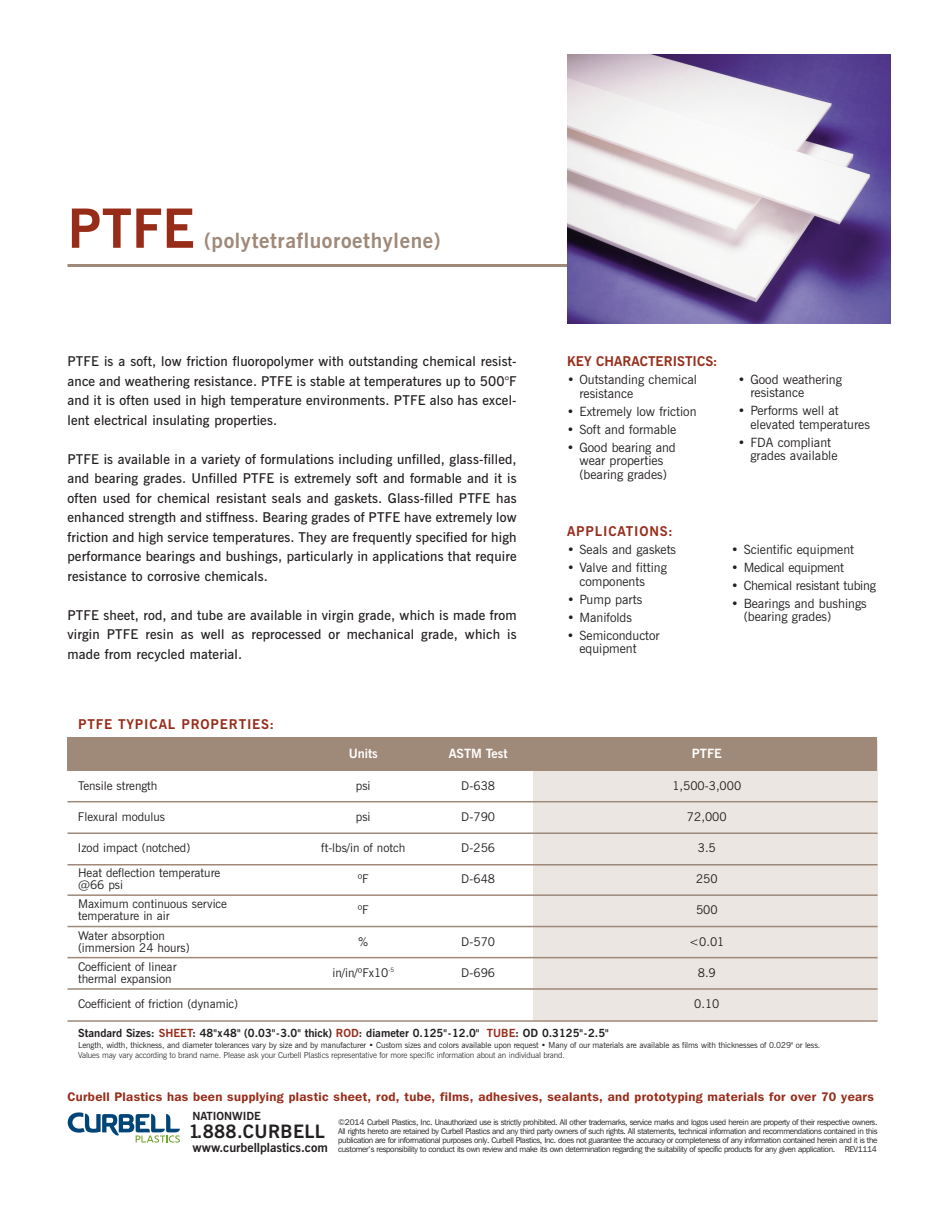
<style>
.page{position:relative;width:945px;height:1215px;background:#fff}
.page>*{position:absolute;margin:0;border:0;box-sizing:border-box;transform-origin:0 0}
.t1{font:700 54px "News Gothic BT";color:#972c19}
.t2{font:700 21px "News Gothic BT";letter-spacing:.03em;color:#9f8979}
.t3{font:700 18.45px "News Gothic BT";letter-spacing:.015em;color:#231f20}
.t4{font:600 13.5px/19.5px "News Gothic BT";letter-spacing:.01em;color:#231f20;text-align:justify}
.t5{font:700 13.5px "News Gothic BT";letter-spacing:.06em;color:#972c19}
.t6{font:700 13.5px "News Gothic BT";color:#972c19}
.t7{font:12.75px/13.5px "News Gothic BT";color:#231f20}
.t8{font:12.75px "News Gothic BT";letter-spacing:-.02em;color:#231f20}
.t9{font:700 12.75px "News Gothic BT";color:#fff}
.t10{font:700 12.6px "News Gothic BT";color:#231f20}
.t11{font:600 12.3px "Franklin Gothic IT Cby BT";letter-spacing:.025em;color:#972c19}
.t12{font:12px/12px "News Gothic BT";color:#231f20}
.t13{font:700 11.25px "News Gothic BT";color:#231f20}
.t14{font:8.25px/9px "Franklin Gothic IT Cby BT";letter-spacing:-.035em;color:#231f20;text-align:justify}
.t15{font:8.25px "News Gothic BT";letter-spacing:-.01em;color:#231f20}
.t16{font:300 8.25px "News Gothic BT";letter-spacing:-.02em;color:#231f20}
.s1{color:#972c19}
</style>
<div class="page">
<hr style="left:68px;top:264px;width:810px;height:3px;background:#9f8979">
<img style="left:567px;top:54px;width:324px;height:270px">
<div style="left:533px;top:740px;width:345px;height:281px;background:#ece6e2"></div>
<div style="left:68px;top:738px;width:810px;height:33px;background:#9f8979"></div>
<hr style="left:68px;top:801px;width:810px;height:1px;background:#9f8979">
<hr style="left:68px;top:832px;width:810px;height:2px;background:#9f8979">
<hr style="left:68px;top:864px;width:810px;height:2px;background:#9f8979">
<hr style="left:68px;top:926px;width:810px;height:1px;background:#9f8979">
<hr style="left:68px;top:957px;width:810px;height:1px;background:#9f8979">
<hr style="left:68px;top:988px;width:810px;height:2px;background:#9f8979">
<hr style="left:68px;top:894px;width:810px;height:2px;background:#9f8979">
<hr style="left:68px;top:1020px;width:810px;height:2px;background:#9f8979">
<svg style="left:68px;top:1112px;width:112px;height:31px"></svg>
<h1 class="t1" style="left:68px;top:209px;width:129px">PTFE</h1>
<h2 class="t2" style="left:204px;top:233px;width:238px">(polytetrafluoroethylene)</h2>
<p class="t4" style="left:67px;top:353px;width:451px">PTFE is a soft, low friction fluoropolymer with outstanding chemical resist&shy;ance and weathering resistance. PTFE is stable at temperatures up to 500°F and it is often used in high temperature environments. PTFE also has excel&shy;lent electrical insulating properties.</p>
<p class="t4" style="left:67px;top:450px;width:451px">PTFE is available in a variety of formulations including unfilled, glass-filled, and bearing grades. Unfilled PTFE is extremely soft and formable and it is often used for chemical resistant seals and gaskets. Glass-filled PTFE has enhanced strength and stiffness. Bearing grades of PTFE have extremely low friction and high service temperatures. They are frequently specified for high performance bearings and bushings, particularly in applications that require resistance to corrosive chemicals.</p>
<p class="t4" style="left:67px;top:606px;width:451px">PTFE sheet, rod, and tube are available in virgin grade, which is made from virgin PTFE resin as well as reprocessed or mechanical grade, which is made from recycled material.</p>
<p class="t6" style="left:567px;top:356px;width:152px">KEY CHARACTERISTICS:</p>
<p class="t7" style="left:579px;top:374px;width:119px;text-indent:-12px">• Outstanding chemical resistance</p>
<p class="t7" style="left:567px;top:406px;width:131px">• Extremely low friction</p>
<p class="t7" style="left:567px;top:424px;width:111px">• Soft and formable</p>
<p class="t7" style="left:567px;top:442px;width:110px;text-align:center">• Good bearing and wear properties (bearing grades)</p>
<p class="t7" style="left:750px;top:374px;width:93px;text-indent:-12px">• Good weathering resistance</p>
<p class="t7" style="left:750px;top:405px;width:121px;text-indent:-12px">• Performs well at elevated temperatures</p>
<p class="t7" style="left:750px;top:437px;width:89px;text-indent:-12px">• FDA compliant grades available</p>
<p class="t5" style="left:567px;top:526px;width:107px">APPLICATIONS:</p>
<p class="t7" style="left:567px;top:544px;width:111px">• Seals and gaskets</p>
<p class="t7" style="left:579px;top:562px;width:89px;text-indent:-12px">• Valve and fitting components</p>
<p class="t7" style="left:567px;top:594px;width:77px">• Pump parts</p>
<p class="t7" style="left:567px;top:612px;width:67px">• Manifolds</p>
<p class="t7" style="left:579px;top:630px;width:82px;text-indent:-12px">• Semiconductor equipment</p>
<p class="t7" style="left:731px;top:544px;width:124px">• Scientific equipment</p>
<p class="t8" style="left:731px;top:563px;width:114px">• Medical equipment</p>
<p class="t8" style="left:731px;top:581px;width:146px">• Chemical resistant tubing</p>
<p class="t7" style="left:744px;top:598px;width:125px;text-indent:-12px">• Bearings and bushings (bearing grades)</p>
<p class="t5" style="left:78px;top:719px;width:198px">PTFE TYPICAL PROPERTIES:</p>
<p class="t9" style="left:349px;top:749px;width:31px">Units</p>
<p class="t9" style="left:449px;top:749px;width:60px">ASTM Test</p>
<p class="t9" style="left:692px;top:749px;width:32px">PTFE</p>
<p class="t12" style="left:78px;top:780px;width:81px">Tensile strength</p>
<p class="t12" style="left:356px;top:780px;width:16px">psi</p>
<p class="t12" style="left:461px;top:780px;width:35px">D-638</p>
<p class="t12" style="left:672px;top:780px;width:70px">1,500-3,000</p>
<p class="t12" style="left:78px;top:812px;width:89px">Flexural modulus</p>
<p class="t12" style="left:356px;top:812px;width:16px">psi</p>
<p class="t12" style="left:461px;top:812px;width:35px">D-790</p>
<p class="t12" style="left:687px;top:812px;width:41px">72,000</p>
<p class="t12" style="left:78px;top:843px;width:114px">Izod impact (notched)</p>
<p class="t12" style="left:321px;top:843px;width:86px">ft-lbs/in of notch</p>
<p class="t12" style="left:461px;top:843px;width:35px">D-256</p>
<p class="t12" style="left:698px;top:843px;width:20px">3.5</p>
<p class="t12" style="left:78px;top:868px;width:144px">Heat deflection temperature @66 psi</p>
<p class="t12" style="left:358px;top:874px;width:12px">ºF</p>
<p class="t12" style="left:461px;top:874px;width:35px">D-648</p>
<p class="t12" style="left:696px;top:874px;width:23px">250</p>
<p class="t12" style="left:78px;top:899px;width:151px">Maximum continuous service temperature in air</p>
<p class="t12" style="left:358px;top:905px;width:12px">ºF</p>
<p class="t12" style="left:696px;top:905px;width:23px">500</p>
<p class="t12" style="left:78px;top:930px;width:113px">Water absorption (immersion 24 hours)</p>
<p class="t12" style="left:358px;top:936px;width:12px">%</p>
<p class="t12" style="left:461px;top:936px;width:35px">D-570</p>
<p class="t12" style="left:689px;top:936px;width:37px">&lt;0.01</p>
<p class="t12" style="left:78px;top:962px;width:100px">Coefficient of linear thermal expansion</p>
<p class="t12" style="left:332px;top:968px;width:63px">in/in/ºFx10<sup>-5</sup></p>
<p class="t12" style="left:461px;top:968px;width:35px">D-696</p>
<p class="t12" style="left:698px;top:968px;width:20px">8.9</p>
<p class="t12" style="left:78px;top:999px;width:162px">Coefficient of friction (dynamic)</p>
<p class="t12" style="left:694px;top:999px;width:27px">0.10</p>
<p class="t13" style="left:78px;top:1029px;width:532px">Standard Sizes: <span class="s1">SHEET</span>: 48"x48" (0.03"-3.0" thick) <span class="s1">ROD</span>: diameter 0.125"-12.0" <span class="s1">TUBE</span>: OD 0.3125"-2.5"</p>
<p class="t15" style="left:78px;top:1043px;width:744px">Length, width, thickness, and diameter tolerances vary by size and by manufacturer • Custom sizes and colors available upon request • Many of our materials are available as films with thicknesses of 0.029" or less.</p>
<p class="t16" style="left:78px;top:1052px;width:488px">Values may vary according to brand name. Please ask your Curbell Plastics representative for more specific information about an individual brand.</p>
<p class="t11" style="left:68px;top:1092px;width:808px">Curbell Plastics has been supplying plastic sheet, rod, tube, films, adhesives, sealants, and prototyping materials for over 70 years</p>
<p class="t13" style="left:192px;top:1112px;width:70px">NATIONWIDE</p>
<h3 class="t3" style="left:189px;top:1125px;width:138px">1.888.CURBELL</h3>
<p class="t10" style="left:192px;top:1142px;width:137px">www.curbellplastics.com</p>
<p class="t14" style="left:338px;top:1118px;width:541px">©2014 Curbell Plastics, Inc. Unauthorized use is strictly prohibited. All other trademarks, service marks and logos used herein are property of their respective owners.<br>All rights hereto are retained by Curbell Plastics and any third party owners of such rights. All statements, technical information and recommendations contained in this publication are for informational purposes only. Curbell Plastics, Inc. does not guarantee the accuracy or completeness of any information contained herein and it is the customer’s responsibility to conduct its own review and make its own determination regarding the suitability of specific products for any given application. REV1114</p>
</div>
